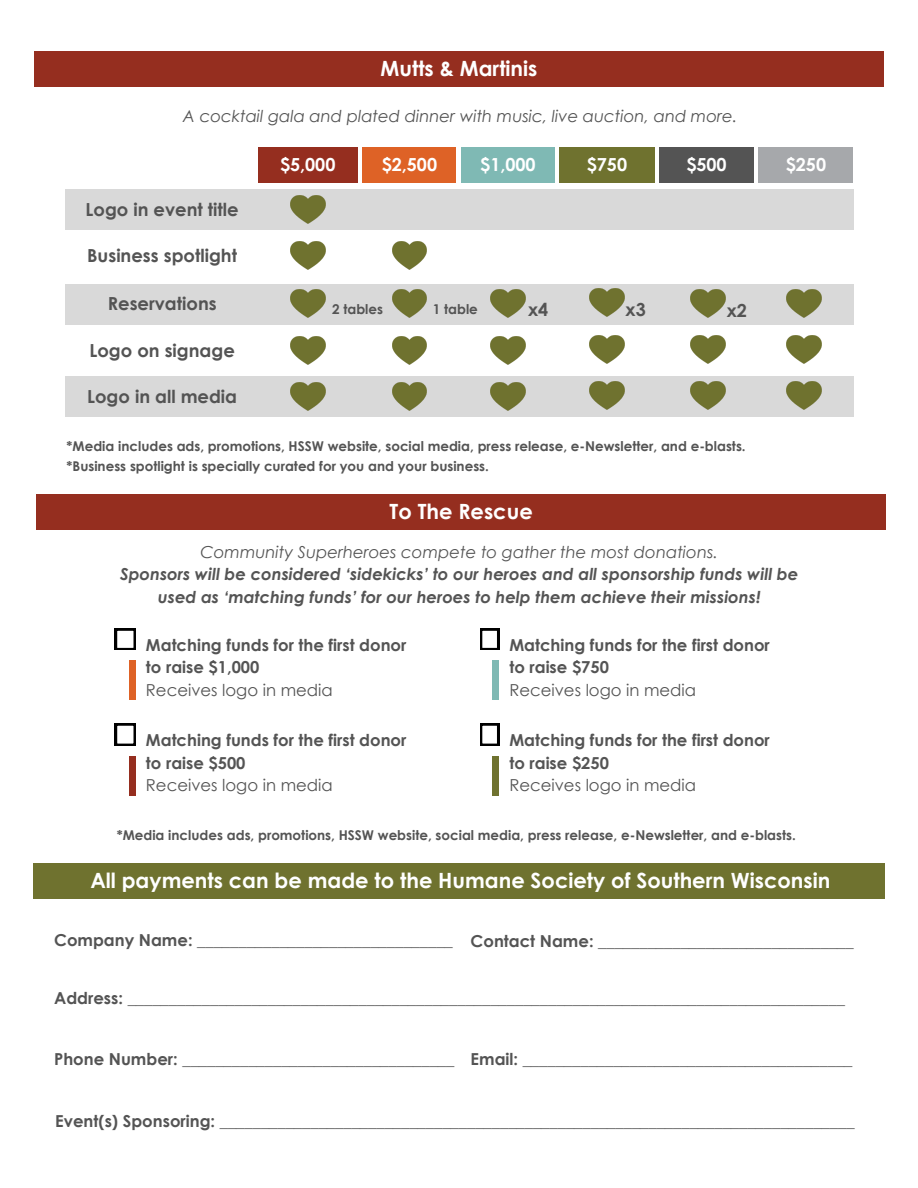
<style>
.page{position:relative;width:918px;height:1188px;background:#fff}
.page>*{position:absolute;margin:0;border:0;box-sizing:border-box;transform-origin:0 0}
.t1{font:700 21px "Century Gothic";color:#fff}
.t2{font:700 18px "Century Gothic";color:#545454}
.t3{font:700 18px "Century Gothic";color:#fff}
.t4{font:700 16.5px/22.5px "Century Gothic";color:#545454}
.t5{font:italic 700 16.5px/22.5px "Century Gothic";color:#545454;text-align:center}
.t6{font:italic 16.5px "Century Gothic";color:#545454}
.t7{font:16.5px "Century Gothic";color:#545454}
.t8{font:700 13.5px "Century Gothic";color:#545454}
</style>
<div class="page">
<div style="left:65px;top:189px;width:788px;height:41px;background:#d9d9d9"></div>
<img style="left:290px;top:195px;width:35px;height:28px">
<img style="left:290px;top:241px;width:35px;height:28px">
<div style="left:65px;top:284px;width:788px;height:41px;background:#d9d9d9"></div>
<img style="left:290px;top:289px;width:35px;height:28px">
<img style="left:290px;top:336px;width:35px;height:29px">
<div style="left:65px;top:376px;width:788px;height:40px;background:#d9d9d9"></div>
<img style="left:290px;top:382px;width:35px;height:29px">
<img style="left:392px;top:241px;width:35px;height:28px">
<img style="left:392px;top:289px;width:35px;height:28px">
<img style="left:392px;top:336px;width:35px;height:29px">
<img style="left:392px;top:382px;width:35px;height:29px">
<img style="left:491px;top:289px;width:35px;height:28px">
<img style="left:491px;top:336px;width:35px;height:29px">
<img style="left:491px;top:382px;width:35px;height:29px">
<img style="left:589px;top:289px;width:35px;height:28px">
<img style="left:589px;top:336px;width:35px;height:28px">
<img style="left:589px;top:382px;width:35px;height:28px">
<img style="left:690px;top:336px;width:35px;height:28px">
<img style="left:690px;top:382px;width:35px;height:28px">
<div style="left:34px;top:51px;width:850px;height:36px;background:#952e1f"></div>
<div style="left:258px;top:147px;width:100px;height:35px;background:#952e1f"></div>
<div style="left:363px;top:147px;width:93px;height:35px;background:#de6226"></div>
<div style="left:461px;top:147px;width:94px;height:35px;background:#7fb9b4"></div>
<div style="left:559px;top:147px;width:96px;height:35px;background:#6f722f"></div>
<div style="left:659px;top:147px;width:95px;height:35px;background:#545454"></div>
<div style="left:759px;top:147px;width:94px;height:35px;background:#a6a8ab"></div>
<img style="left:690px;top:289px;width:35px;height:28px">
<img style="left:786px;top:289px;width:35px;height:28px">
<img style="left:786px;top:336px;width:35px;height:28px">
<img style="left:786px;top:382px;width:35px;height:28px">
<svg style="left:115px;top:629px;width:20px;height:21px"></svg>
<div style="left:129px;top:660px;width:7px;height:40px;background:#de6226"></div>
<svg style="left:480px;top:629px;width:19px;height:21px"></svg>
<div style="left:493px;top:660px;width:6px;height:40px;background:#7fb9b4"></div>
<svg style="left:115px;top:723px;width:20px;height:23px"></svg>
<div style="left:129px;top:756px;width:7px;height:39px;background:#952e1f"></div>
<svg style="left:480px;top:724px;width:19px;height:22px"></svg>
<div style="left:493px;top:756px;width:6px;height:39px;background:#6f722f"></div>
<div style="left:37px;top:494px;width:849px;height:36px;background:#952e1f"></div>
<div style="left:33px;top:864px;width:852px;height:35px;background:#6f722f"></div>
<p class="t1" style="left:381px;top:55px;width:158px">Mutts &amp; Martinis</p>
<p class="t6" style="left:183px;top:106px;width:556px">A cocktail gala and plated dinner with music, live auction, and more.</p>
<p class="t2" style="left:86px;top:198px;width:155px">Logo in event title</p>
<p class="t2" style="left:87px;top:244px;width:151px">Business spotlight</p>
<p class="t2" style="left:108px;top:292px;width:110px">Reservations</p>
<p class="t2" style="left:90px;top:339px;width:147px">Logo on signage</p>
<p class="t2" style="left:87px;top:385px;width:151px">Logo in all media</p>
<p class="t3" style="left:280px;top:153px;width:57px">$5,000</p>
<p class="t3" style="left:382px;top:153px;width:57px">$2,500</p>
<p class="t3" style="left:480px;top:153px;width:57px">$1,000</p>
<p class="t3" style="left:587px;top:153px;width:42px">$750</p>
<p class="t3" style="left:686px;top:153px;width:42px">$500</p>
<p class="t8" style="left:332px;top:300px;width:52px">2 tables</p>
<p class="t2" style="left:528px;top:298px;width:22px">x4</p>
<p class="t8" style="left:433px;top:300px;width:47px">1 table</p>
<p class="t2" style="left:626px;top:298px;width:22px">x3</p>
<p class="t2" style="left:727px;top:299px;width:22px">x2</p>
<p class="t8" style="left:67px;top:438px;width:681px">*Media includes ads, promotions, HSSW website, social media, press release, e-Newsletter, and e-blasts.</p>
<p class="t8" style="left:67px;top:457px;width:424px">*Business spotlight is specially curated for you and your business.</p>
<p class="t1" style="left:390px;top:498px;width:145px">To The Rescue</p>
<p class="t3" style="left:786px;top:153px;width:42px">$250</p>
<p class="t6" style="left:200px;top:541px;width:519px">Community Superheroes compete to gather the most donations.</p>
<p class="t5" style="left:120px;top:562px;width:680px">Sponsors will be considered ‘sidekicks’ to our heroes and all sponsorship funds will be used as ‘matching funds’ for our heroes to help them achieve their missions!</p>
<p class="t4" style="left:146px;top:633px;width:262px">Matching funds for the first donor to raise $1,000</p>
<p class="t7" style="left:146px;top:679px;width:188px">Receives logo in media</p>
<p class="t4" style="left:146px;top:729px;width:262px">Matching funds for the first donor to raise $500</p>
<p class="t7" style="left:146px;top:775px;width:188px">Receives logo in media</p>
<p class="t4" style="left:509px;top:633px;width:262px">Matching funds for the first donor to raise $750</p>
<p class="t7" style="left:509px;top:679px;width:188px">Receives logo in media</p>
<p class="t4" style="left:509px;top:729px;width:262px">Matching funds for the first donor to raise $250</p>
<p class="t7" style="left:509px;top:775px;width:188px">Receives logo in media</p>
<p class="t8" style="left:117px;top:827px;width:681px">*Media includes ads, promotions, HSSW website, social media, press release, e-Newsletter, and e-blasts.</p>
<p class="t1" style="left:90px;top:867px;width:742px">All payments can be made to the Humane Society of Southern Wisconsin</p>
<p class="t4" style="left:54px;top:928px;width:400px">Company Name: _______________________________</p>
<p class="t4" style="left:471px;top:929px;width:385px">Contact Name: _______________________________</p>
<p class="t4" style="left:54px;top:986px;width:792px">Address: _______________________________________________________________________________________</p>
<p class="t4" style="left:54px;top:1048px;width:402px">Phone Number: _________________________________</p>
<p class="t4" style="left:471px;top:1048px;width:383px">Email: ________________________________________</p>
<p class="t4" style="left:55px;top:1110px;width:801px">Event(s) Sponsoring: _____________________________________________________________________________</p>
</div>
